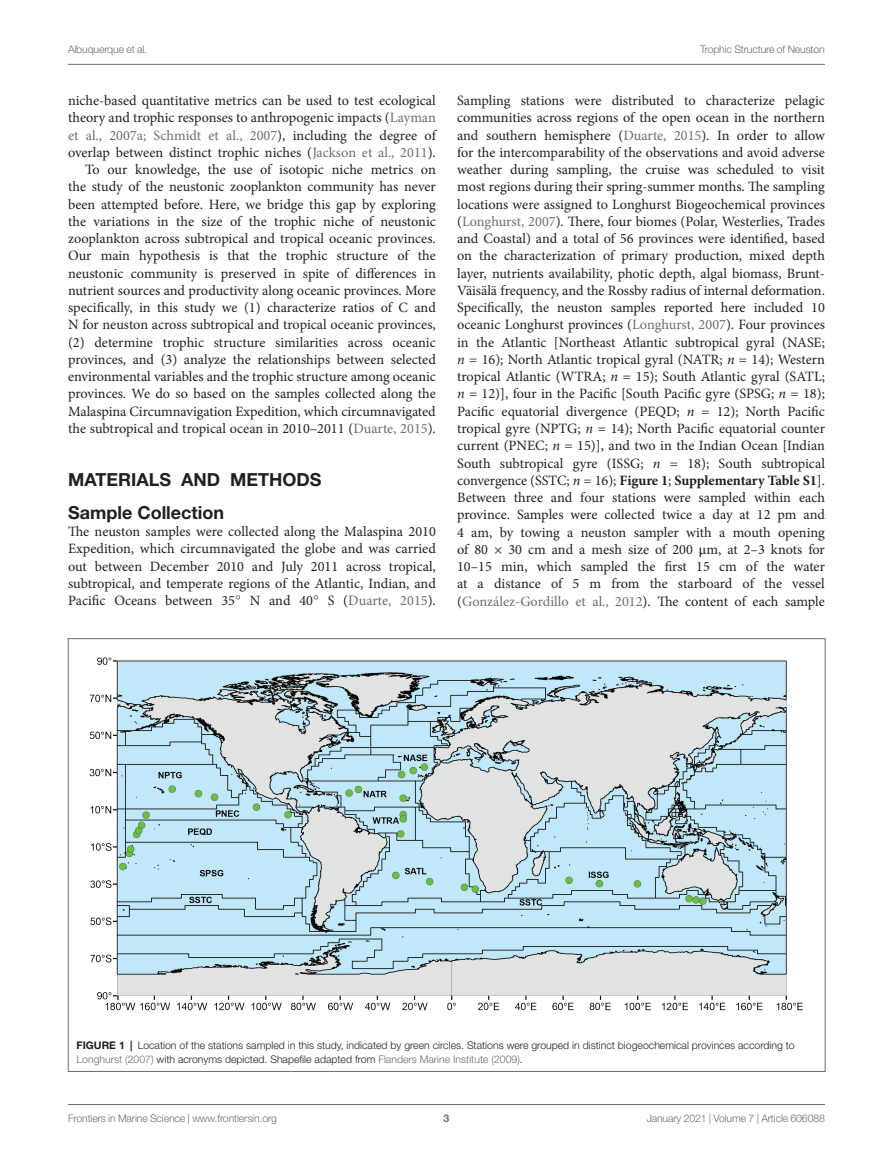
<style>
.page{position:relative;width:893px;height:1170px;background:#fff}
.page>*{position:absolute;margin:0;border:0;box-sizing:border-box;transform-origin:0 0}
.HEAD_1{font:700 18px "Helvetica Neue LT Std";color:#231f20}
.HEAD_2_after_HEAD_1{font:700 18px "Helvetica Neue LT Std";color:#231f20}
.TEXT_FLUSH{font:14.25px/17.2px "Minion Pro";color:#231f20;text-align:justify}
.TEXT{font:14.25px/17.2px "Minion Pro";color:#231f20;text-align:justify}
.FIG_LEG{font:300 10.5px/14.2px "Helvetica Neue LT Std";color:#231f20}
.t1{font:300 10.5px "Helvetica Neue LT Std";letter-spacing:-.015em;color:#6c6d70}
.t2{font:700 10.5px "Helvetica Neue LT Std";color:#6c6d70}
.s1{color:#6c6d70}
.s2{font-family:"STIX General"}
.s3{font-style:italic}
.s4{font-weight:700}
</style>
<div class="page">
<hr style="left:68px;top:64px;width:757px;height:1px;background:#6c6d70">
<hr style="left:68px;top:1104px;width:757px;height:1px;background:#6c6d70">
<img style="left:89px;top:657px;width:714px;height:354px">
<p class="t1" style="left:68px;top:42px;width:81px">Albuquerque et al.</p>
<p class="t1" style="left:700px;top:42px;width:126px">Trophic Structure of Neuston</p>
<p class="TEXT" style="left:68px;top:92px;width:369px">niche-based quantitative metrics can be used to test ecological theory and trophic responses to anthropogenic impacts (<span class="s1">Layman et al., 2007a; Schmidt et al., 2007</span>), including the degree of overlap between distinct trophic niches (<span class="s1">Jackson et al., 2011</span>).</p>
<p class="TEXT" style="left:68px;top:161px;width:369px;text-indent:17px">To our knowledge, the use of isotopic niche metrics on the study of the neustonic zooplankton community has never been attempted before. Here, we bridge this gap by exploring the variations in the size of the trophic niche of neustonic zooplankton across subtropical and tropical oceanic provinces.<br>Our main hypothesis is that the trophic structure of the neustonic community is preserved in spite of differences in nutrient sources and productivity along oceanic provinces. More specifically, in this study we (1) characterize ratios of C and N for neuston across subtropical and tropical oceanic provinces, (2) determine trophic structure similarities across oceanic provinces, and (3) analyze the relationships between selected environmental variables and the trophic structure among oceanic provinces. We do so based on the samples collected along the Malaspina Circumnavigation Expedition, which circumnavigated the subtropical and tropical ocean in 2010–2011 (<span class="s1">Duarte, 2015</span>).</p>
<p class="HEAD_1" style="left:68px;top:468px;width:255px">MATERIALS AND METHODS</p>
<p class="HEAD_2_after_HEAD_1" style="left:68px;top:501px;width:158px">Sample Collection</p>
<p class="TEXT_FLUSH" style="left:68px;top:523px;width:369px">The neuston samples were collected along the Malaspina 2010<br>Expedition, which circumnavigated the globe and was carried out between December 2010 and July 2011 across tropical, subtropical, and temperate regions of the Atlantic, Indian, and Pacific Oceans between 35<span class="s2">°</span> N and 40<span class="s2">°</span> S (<span class="s1">Duarte, 2015</span>).</p>
<p class="TEXT_FLUSH" style="left:457px;top:92px;width:369px">Sampling stations were distributed to characterize pelagic communities across regions of the open ocean in the northern and southern hemisphere (<span class="s1">Duarte, 2015</span>). In order to allow for the intercomparability of the observations and avoid adverse weather during sampling, the cruise was scheduled to visit most regions during their spring-summer months. The sampling locations were assigned to Longhurst Biogeochemical provinces (<span class="s1">Longhurst, 2007</span>). There, four biomes (Polar, Westerlies, Trades and Coastal) and a total of 56 provinces were identified, based on the characterization of primary production, mixed depth layer, nutrients availability, photic depth, algal biomass, Brunt-Väisälä frequency, and the Rossby radius of internal deformation.<br>Specifically, the neuston samples reported here included 10 oceanic Longhurst provinces (<span class="s1">Longhurst, 2007</span>). Four provinces in the Atlantic [Northeast Atlantic subtropical gyral (NASE; <span class="s3">n</span> = 16); North Atlantic tropical gyral (NATR; <span class="s3">n</span> = 14); Western tropical Atlantic (WTRA; <span class="s3">n</span> = 15); South Atlantic gyral (SATL; <span class="s3">n</span> = 12)], four in the Pacific [South Pacific gyre (SPSG; <span class="s3">n</span> = 18); Pacific equatorial divergence (PEQD; <span class="s3">n</span> = 12); North Pacific tropical gyre (NPTG; <span class="s3">n</span> = 14); North Pacific equatorial counter current (PNEC; <span class="s3">n</span> = 15)], and two in the Indian Ocean [Indian South subtropical gyre (ISSG; <span class="s3">n</span> = 18); South subtropical convergence (SSTC; <span class="s3">n</span> = 16); <span class="s4">Figure 1</span>; <span class="s4">Supplementary Table S1</span>].<br>Between three and four stations were sampled within each province. Samples were collected twice a day at 12 pm and 4 am, by towing a neuston sampler with a mouth opening of 80 × 30 cm and a mesh size of 200 <span class="s2">μ</span>m, at 2–3 knots for 10–15 min, which sampled the first 15 cm of the water at a distance of 5 m from the starboard of the vessel (<span class="s1">González-Gordillo et al., 2012</span>). The content of each sample</p>
<p class="FIG_LEG" style="left:77px;top:1037px;width:720px"><span class="s4">FIGURE 1 |</span> Location of the stations sampled in this study, indicated by green circles. Stations were grouped in distinct biogeochemical provinces according to<br><span class="s1">Longhurst (2007)</span> with acronyms depicted. Shapefile adapted from <span class="s1">Flanders Marine Institute (2009)</span>.</p>
<p class="t1" style="left:68px;top:1111px;width:210px">Frontiers in Marine Science | www.frontiersin.org</p>
<p class="t2" style="left:444px;top:1111px;width:7px">3</p>
<p class="t1" style="left:647px;top:1111px;width:180px">January 2021 | Volume 7 | Article 606088</p>
</div>
